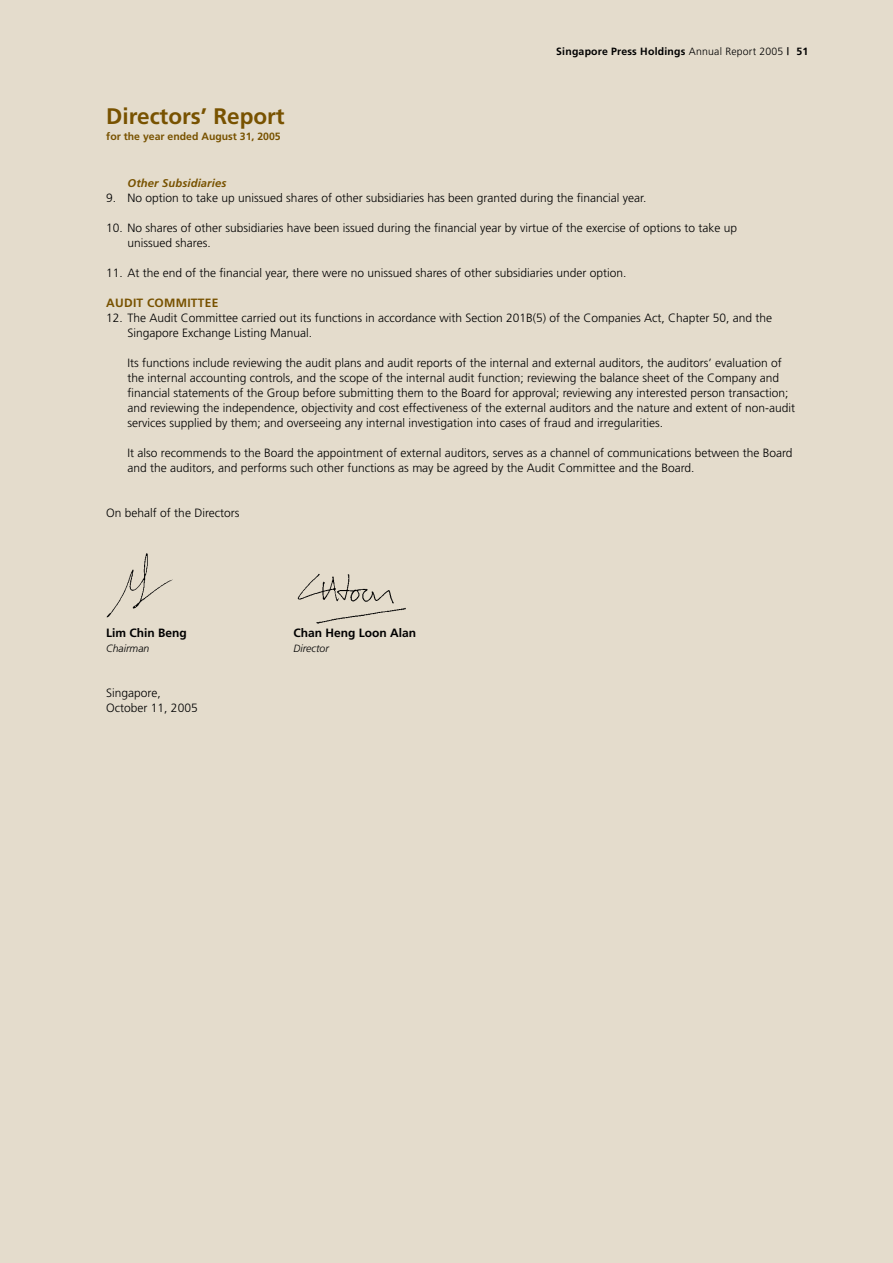
<style>
.page{position:relative;width:893px;height:1263px;background:#e4dccc}
.page>*{position:absolute;margin:0;border:0;box-sizing:border-box;transform-origin:0 0}
.t1{font:700 22.5px "Frutiger";color:#785200}
.t2{font:300 12px/15px "Frutiger";color:#000}
.t3{font:700 12px "Frutiger";color:#000}
.t4{font:700 12px "Frutiger";letter-spacing:.02em;color:#785200}
.t5{font:italic 700 11.25px "Frutiger";letter-spacing:.01em;color:#785200}
.t6{font:700 10.5px "Frutiger";letter-spacing:.02em;color:#000}
.t7{font:700 10.5px "Frutiger";color:#785200}
.t8{font:italic 300 10.5px "Frutiger";color:#000}
.s1{font-weight:300}
</style>
<div class="page">
<img style="left:106px;top:553px;width:67px;height:65px">
<img style="left:297px;top:574px;width:109px;height:50px">
<h1 class="t1" style="left:106px;top:103px;width:180px">Directors’ Report</h1>
<p class="t7" style="left:106px;top:130px;width:176px">for the year ended August 31, 2005</p>
<p class="t6" style="left:556px;top:45px;width:254px">Singapore Press Holdings <span class="s1">Annual Report 2005</span> | 51</p>
<p class="t5" style="left:128px;top:177px;width:100px">Other Subsidiaries</p>
<p class="t2" style="left:106px;top:191px;width:542px">9. No option to take up unissued shares of other subsidiaries has been granted during the financial year.</p>
<p class="t2" style="left:128px;top:221px;width:611px;text-indent:-21px">10. No shares of other subsidiaries have been issued during the financial year by virtue of the exercise of options to take up unissued shares.</p>
<p class="t2" style="left:106px;top:266px;width:522px">11. At the end of the financial year, there were no unissued shares of other subsidiaries under option.</p>
<p class="t4" style="left:106px;top:296px;width:114px">Audit Committee</p>
<p class="t2" style="left:128px;top:311px;width:646px;text-indent:-21px">12. The Audit Committee carried out its functions in accordance with Section 201B(5) of the Companies Act, Chapter 50, and the<br>Singapore Exchange Listing Manual.</p>
<p class="t2" style="left:128px;top:356px;width:669px">Its functions include reviewing the audit plans and audit reports of the internal and external auditors, the auditors’ evaluation of the internal accounting controls, and the scope of the internal audit function; reviewing the balance sheet of the Company and financial statements of the Group before submitting them to the Board for approval; reviewing any interested person transaction; and reviewing the independence, objectivity and cost effectiveness of the external auditors and the nature and extent of non-audit services supplied by them; and overseeing any internal investigation into cases of fraud and irregularities.</p>
<p class="t2" style="left:128px;top:446px;width:667px">It also recommends to the Board the appointment of external auditors, serves as a channel of communications between the Board and the auditors, and performs such other functions as may be agreed by the Audit Committee and the Board.</p>
<p class="t2" style="left:106px;top:506px;width:135px">On behalf of the Directors</p>
<p class="t3" style="left:106px;top:626px;width:82px">Lim Chin Beng</p>
<p class="t3" style="left:293px;top:626px;width:124px">Chan Heng Loon Alan</p>
<p class="t8" style="left:106px;top:643px;width:45px">Chairman</p>
<p class="t8" style="left:293px;top:643px;width:37px">Director</p>
<p class="t2" style="left:106px;top:686px;width:93px">Singapore,<br>October 11, 2005</p>
</div>
